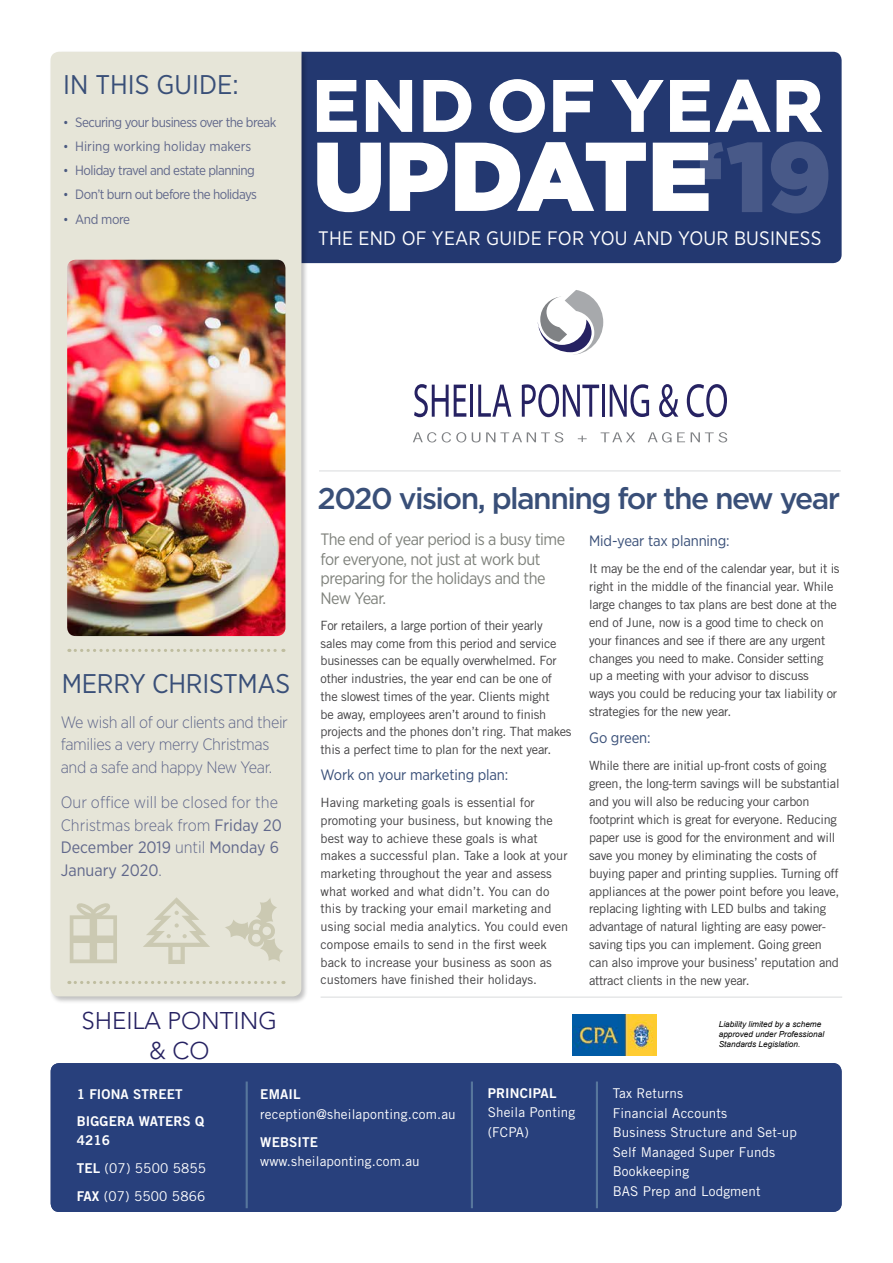
<style>
.page{position:relative;width:893px;height:1263px;background:#fff}
.page>*{position:absolute;margin:0;border:0;box-sizing:border-box;transform-origin:0 0}
.t1{font:900 94.5px "Gotham";color:#fff}
.t2{font:700 72px "Gotham";letter-spacing:.01em;color:#fff}
.t3{font:500 30px "Gotham";letter-spacing:-.05em;color:#394f78}
.t4{font:27px "Gotham Narrow";letter-spacing:-.01em;color:#394f78}
.t5{font:300 24px/30px "Avenir LT Std";color:#262262;text-align:center}
.t6{font:19.5px "Gotham Narrow";letter-spacing:.01em;color:#fff}
.t7{font:16.5px/19.5px "Gotham Narrow";letter-spacing:-.03em;color:#7f827c}
.t8{font:300 16.5px/22.5px "Gotham Narrow";color:#61688b}
.t9{font:300 16.5px/22.5px "Gotham Narrow";letter-spacing:-.02em;color:#61688b}
.t10{font:15px "Gotham Narrow";letter-spacing:-.01em;color:#394f78}
.t11{font:13.5px/19.5px "Trade Gothic LT Std";letter-spacing:.01em;color:#fff}
.t12{font:13.5px "Gotham Narrow";letter-spacing:-.04em;color:#61688b}
.t13{font:13.5px/26.5px "Trade Gothic LT Std Bd 2";letter-spacing:.01em;color:#fff}
.t14{font:13.5px "Gotham Narrow";color:#61688b}
.t15{font:12.75px/18px "Trade Gothic LT Std";letter-spacing:-.02em;color:#414042}
.t16{font:12.75px/17.7px "Trade Gothic LT Std";color:#414042}
.t17{font:italic 8.25px/9.9px "Arial";color:#000}
.s1{font-size:12.75px;color:#4b5a80}
.s2{font-size:96px}
.s3{font-weight:400}
.s4{font-family:"Trade Gothic LT Std Bd 2"}
</style>
<div class="page">
<div style="left:309px;top:52px;width:533px;height:211px;background:#233870"></div>
<div style="left:49px;top:50px;width:260px;height:954px;background:#000;opacity:.25"></div>
<div style="left:51px;top:52px;width:250px;height:944px;background:#e6e5d8"></div>
<svg style="left:316px;top:79px;width:41px;height:54px;background:#4c5d8a"></svg>
<svg style="left:365px;top:79px;width:48px;height:54px;background:#475887"></svg>
<svg style="left:423px;top:79px;width:49px;height:54px;background:#445585"></svg>
<svg style="left:489px;top:78px;width:57px;height:55px;background:#3e5081"></svg>
<svg style="left:552px;top:79px;width:42px;height:54px;background:#435585"></svg>
<svg style="left:610px;top:79px;width:214px;height:54px;background:#3e5182"></svg>
<img style="left:67px;top:260px;width:218px;height:376px">
<hr style="left:319px;top:470px;width:522px;height:2px;background:#e6e7e8">
<svg style="left:316px;top:142px;width:66px;height:71px;background:#435585"></svg>
<svg style="left:389px;top:141px;width:374px;height:72px;background:#3f5182"></svg>
<svg style="left:770px;top:140px;width:59px;height:75px;background:#283d73"></svg>
<svg style="left:69px;top:981px;width:215px;height:3px"></svg>
<svg style="left:69px;top:649px;width:215px;height:3px"></svg>
<svg style="left:143px;top:897px;width:67px;height:67px;background:#dfddce"></svg>
<svg style="left:70px;top:902px;width:47px;height:61px;background:#d8d7c5"></svg>
<svg style="left:224px;top:897px;width:59px;height:65px;background:#dddccc"></svg>
<hr style="left:321px;top:996px;width:521px;height:2px;background:#e6e7e8">
<div style="left:51px;top:1063px;width:791px;height:149px;background:#28407c;border-radius:9px"></div>
<hr style="left:246px;top:1081px;width:2px;height:127px;background:#88aebe">
<hr style="left:471px;top:1081px;width:2px;height:127px;background:#88aebe">
<hr style="left:596px;top:1081px;width:2px;height:127px;background:#88aebe">
<img style="left:573px;top:1015px;width:84px;height:41px">
<svg style="left:413px;top:432px;width:23px;height:10px"></svg>
<svg style="left:442px;top:432px;width:24px;height:10px"></svg>
<svg style="left:472px;top:432px;width:8px;height:10px"></svg>
<svg style="left:486px;top:432px;width:77px;height:10px"></svg>
<svg style="left:578px;top:436px;width:9px;height:6px"></svg>
<svg style="left:601px;top:432px;width:34px;height:10px"></svg>
<svg style="left:648px;top:432px;width:23px;height:10px"></svg>
<svg style="left:677px;top:432px;width:8px;height:10px"></svg>
<svg style="left:691px;top:432px;width:36px;height:10px"></svg>
<svg style="left:538px;top:290px;width:65px;height:65px"></svg>
<svg style="left:414px;top:384px;width:52px;height:33px"></svg>
<hr style="left:470px;top:385px;width:3px;height:32px;background:#262262">
<svg style="left:478px;top:385px;width:33px;height:32px"></svg>
<svg style="left:522px;top:384px;width:77px;height:33px"></svg>
<hr style="left:602px;top:385px;width:3px;height:32px;background:#262262">
<svg style="left:610px;top:384px;width:39px;height:33px"></svg>
<svg style="left:659px;top:384px;width:19px;height:33px"></svg>
<svg style="left:687px;top:384px;width:40px;height:33px"></svg>
<h3 class="t4" style="left:63px;top:67px;width:177px">IN THIS GUIDE:</h3>
<p class="t12" style="left:63px;top:114px;width:215px"><span class="s1">•</span> Securing your business over the break</p>
<p class="t14" style="left:63px;top:138px;width:190px"><span class="s1">•</span> Hiring working holiday makers</p>
<p class="t12" style="left:63px;top:162px;width:193px"><span class="s1">•</span> Holiday travel and estate planning</p>
<p class="t12" style="left:63px;top:186px;width:195px"><span class="s1">•</span> Don’t burn out before the holidays</p>
<p class="t12" style="left:63px;top:211px;width:68px"><span class="s1">•</span> And more</p>
<h2 class="t2" style="left:312px;top:58px;width:513px">END OF YEAR</h2>
<h1 class="t1" style="left:313px;top:111px;width:520px">UPDATE<span class="s2">‘19</span></h1>
<h3 class="t6" style="left:318px;top:226px;width:505px">THE END OF YEAR GUIDE FOR YOU AND YOUR BUSINESS</h3>
<h3 class="t4" style="left:62px;top:667px;width:230px">MERRY CHRISTMAS</h3>
<p class="t9" style="left:61px;top:710px;width:229px">We wish all of our clients and their families a very merry Christmas and a safe and happy New Year.</p>
<p class="t8" style="left:61px;top:791px;width:223px">Our office will be closed for the<br>Christmas break from <span class="s3">Friday 20<br>December 2019</span> until <span class="s3">Monday 6<br>January 2020</span>.</p>
<h3 class="t3" style="left:318px;top:479px;width:524px">2020 vision, planning for the new year</h3>
<p class="t7" style="left:321px;top:529px;width:246px">The end of year period is a busy time for everyone, not just at work but preparing for the holidays and the<br>New Year.</p>
<p class="t15" style="left:321px;top:616px;width:253px">For retailers, a large portion of their yearly sales may come from this period and service businesses can be equally overwhelmed. For other industries, the year end can be one of the slowest times of the year. Clients might<br>be away, employees aren’t around to finish projects and the phones don’t ring. That makes this a perfect time to plan for the next year.</p>
<p class="t10" style="left:321px;top:765px;width:189px">Work on your marketing plan:</p>
<p class="t16" style="left:321px;top:794px;width:249px">Having marketing goals is essential for promoting your business, but knowing the best way to achieve these goals is what makes a successful plan. Take a look at your marketing throughout the year and assess what worked and what didn’t. You can do this by tracking your email marketing and using social media analytics. You could even compose emails to send in the first week back to increase your business as soon as customers have finished their holidays.</p>
<p class="t10" style="left:589px;top:531px;width:142px">Mid-year tax planning:</p>
<p class="t15" style="left:589px;top:559px;width:252px">It may be the end of the calendar year, but it is right in the middle of the financial year. While large changes to tax plans are best done at the end of June, now is a good time to check on your finances and see if there are any urgent changes you need to make. Consider setting up a meeting with your advisor to discuss<br>ways you could be reducing your tax liability or strategies for the new year.</p>
<p class="t10" style="left:589px;top:728px;width:63px">Go green:</p>
<p class="t15" style="left:589px;top:756px;width:252px">While there are initial up-front costs of going green, the long-term savings will be substantial and you will also be reducing your carbon footprint which is great for everyone. Reducing paper use is good for the environment and will save you money by eliminating the costs of buying paper and printing supplies. Turning off appliances at the power point before you leave, replacing lighting with LED bulbs and taking advantage of natural lighting are easy power&shy;saving tips you can implement. Going green can also improve your business’ reputation and attract clients in the new year.</p>
<h3 class="t5" style="left:82px;top:1006px;width:197px">SHEILA PONTING &amp; CO</h3>
<p class="t13" style="left:77px;top:1081px;width:129px">1 FIONA STREET<br>BIGGERA WATERS Q</p>
<p class="t13" style="left:77px;top:1127px;width:35px">4216</p>
<p class="t11" style="left:77px;top:1154px;width:131px;line-height:28px"><span class="s4">TEL</span> (07) 5500 5855<br><span class="s4">FAX</span> (07) 5500 5866</p>
<p class="t13" style="left:260px;top:1081px;width:42px">EMAIL</p>
<p class="t11" style="left:260px;top:1104px;width:197px">reception@sheilaponting.com.au</p>
<p class="t13" style="left:260px;top:1128px;width:59px">WEBSITE</p>
<p class="t11" style="left:260px;top:1151px;width:161px">www.sheilaponting.com.au</p>
<p class="t13" style="left:488px;top:1079px;width:70px">PRINCIPAL</p>
<p class="t11" style="left:488px;top:1102px;width:89px">Sheila Ponting (FCPA)</p>
<p class="t17" style="left:719px;top:1019px;width:107px">Liability limited by a scheme approved under Professional<br>Standards Legislation.</p>
<p class="t11" style="left:613px;top:1083px;width:186px">Tax Returns<br>Financial Accounts<br>Business Structure and Set-up<br>Self Managed Super Funds<br>Bookkeeping<br>BAS Prep and Lodgment</p>
</div>
